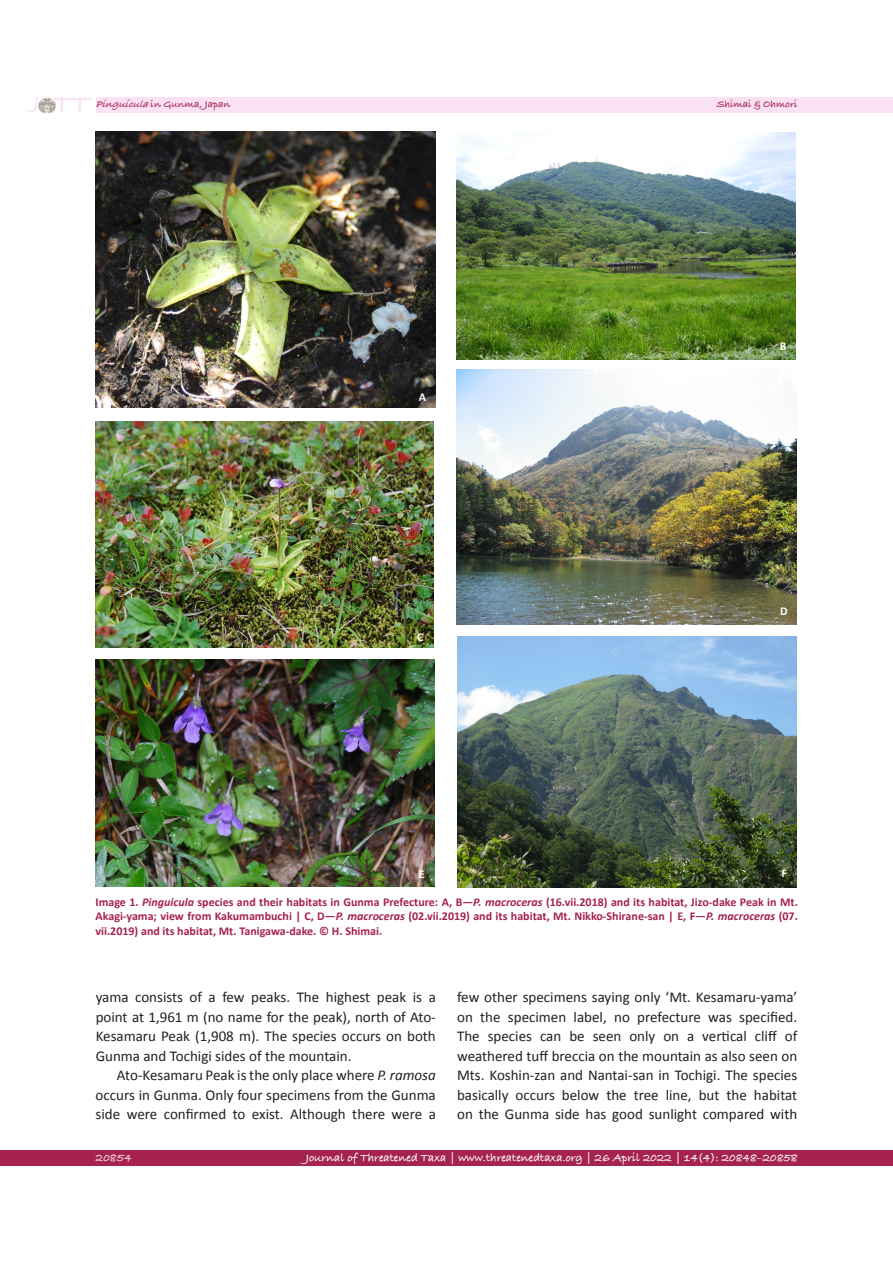
<style>
.page{position:relative;width:893px;height:1263px;background:#fff}
.page>*{position:absolute;margin:0;border:0;box-sizing:border-box;transform-origin:0 0}
.t1{font:700 28.95px "Bradley Hand ITCTT";color:#fbe1f4}
.t2{font:15px/19.5px "Calibri";color:#231f20;text-align:justify}
.t3{font:700 12px/14.4px "Calibri";color:#a5234c;text-align:justify}
.t4{font:700 12px "Bradley Hand ITCTT";color:#fff}
.t5{font:12px "Calibri Bold 2";color:#fff}
.t6{font:700 12px "Bradley Hand ITCTT";color:#fbe1f4}
.t7{font:700 10.5px "Bradley Hand ITCTT";letter-spacing:-.005em;color:#a5234c}
.s1{font-style:italic}
.s2{font-family:"Calibri Bold 2";font-weight:400}
</style>
<div class="page">
<div style="left:96px;top:97px;width:797px;height:15px;background:#fbe1f4"></div>
<div style="left:0;top:1150px;width:893px;height:16px;background:#a5234c"></div>
<img style="left:39px;top:97px;width:17px;height:16px">
<img style="left:96px;top:132px;width:340px;height:276px">
<img style="left:457px;top:132px;width:338px;height:227px">
<img style="left:96px;top:422px;width:338px;height:226px">
<img style="left:457px;top:370px;width:340px;height:255px">
<img style="left:96px;top:660px;width:339px;height:227px">
<img style="left:458px;top:636px;width:339px;height:251px">
<h1 class="t1" style="left:34px;top:82px;width:57px"><sup>J</sup> TT</h1>
<p class="t7" style="left:96px;top:96px;width:136px"><span class="s1">Pinguicula</span>in Gunma, Japan</p>
<p class="t7" style="left:717px;top:96px;width:82px">Shimai &amp; Ohmori</p>
<p class="t5" style="left:419px;top:389px;width:9px">A</p>
<p class="t5" style="left:417px;top:629px;width:8px">C</p>
<p class="t5" style="left:419px;top:866px;width:7px">E</p>
<p class="t5" style="left:780px;top:338px;width:8px">B</p>
<p class="t5" style="left:780px;top:603px;width:9px">D</p>
<p class="t5" style="left:781px;top:865px;width:7px">F</p>
<p class="t3" style="left:96px;top:895px;width:704px"><span class="s2">Image 1.</span> <span class="s1">Pinguicula</span> species and their habitats in Gunma Prefecture: A, B—<span class="s1">P. macroceras</span> (16.vii.2018) and its habitat, Jizo-dake Peak in Mt.<br>Akagi-yama; view from Kakumambuchi | C, D—<span class="s1">P. macroceras</span> (02.vii.2019) and its habitat, Mt. Nikko-Shirane-san | E, F—<span class="s1">P. macroceras</span> <span class="s2">(07. </span>vii.2019) and its habitat, Mt. Tanigawa-dake. © H. Shimai.</p>
<p class="t2" style="left:96px;top:987px;width:342px">yama consists of a few peaks. The highest peak is a point at 1,961 m (no name for the peak), north of Ato-Kesamaru Peak (1,908 m). The species occurs on both Gunma and Tochigi sides of the mountain.</p>
<p class="t2" style="left:96px;top:1065px;width:342px;text-indent:21px">Ato-Kesamaru Peak is the only place where <span class="s1">P. ramosa </span>occurs in Gunma. Only four specimens from the Gunma side were confirmed to exist. Although there were a</p>
<p class="t2" style="left:457px;top:987px;width:342px">few other specimens saying only ‘Mt. Kesamaru-yama’ on the specimen label, no prefecture was specified.<br>The species can be seen only on a vertical cliff of weathered tuff breccia on the mountain as also seen on Mts. Koshin-zan and Nantai-san in Tochigi. The species basically occurs below the tree line, but the habitat on the Gunma side has good sunlight compared with</p>
<p class="t6" style="left:96px;top:1149px;width:37px">20854</p>
<p class="t4" style="left:306px;top:1148px;width:493px">Journal of Threatened Taxa | www.threatenedtaxa.org | 26 April 2022 | 14(4): 20848–20858</p>
</div>
